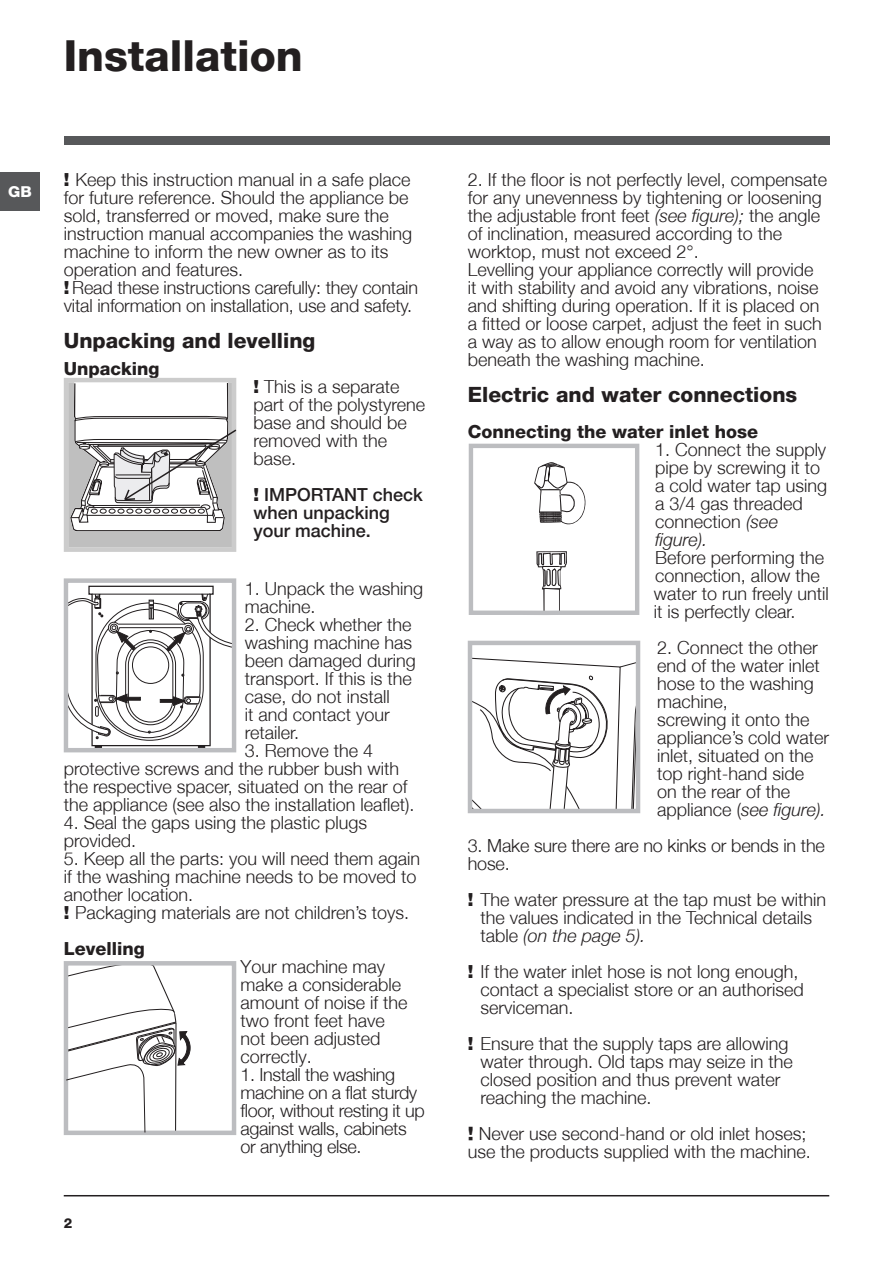
<style>
.page{position:relative;width:893px;height:1263px;background:#fff}
.page>*{position:absolute;margin:0;border:0;box-sizing:border-box;transform-origin:0 0}
.Titolo{font:800 42.75px "Helvetica Neue";color:#231f20}
.titoletto{font:800 21px "Helvetica Neue";color:#231f20}
.Corpo_testo{font:300 18px/18px "Helvetica Neue";color:#231f20}
.Corpo_testo-2{font:300 18px/18px "Helvetica Neue";letter-spacing:-.02em;color:#231f20}
.Titolo_3{font:800 18px "Helvetica Neue";color:#231f20}
.Corpo_testo-3{font:500 18px/18px "Helvetica Neue";color:#231f20}
.lingua_pag_destra{font:800 15px "Helvetica Neue";color:#fff;scale:1.05 1}
.numero_pagina_destra{font:800 13.5px "Helvetica Neue";color:#231f20}
.s1{font-weight:900}
.s2{font-style:italic}
.s3{font-family:"Helvetica";font-weight:900}
</style>
<div class="page">
<hr style="left:64px;top:1195px;width:765px;height:1px;background:#231f20">
<div style="left:0;top:172px;width:40px;height:38px;background:#57585a"></div>
<div style="left:64px;top:136px;width:765px;height:9px;background:#57585a"></div>
<svg style="left:469px;top:444px;width:170px;height:171px"></svg>
<div style="left:468px;top:641px;width:172px;height:172px;border:4px solid #bcbdc0"></div>
<svg style="left:469px;top:657px;width:171px;height:155px"></svg>
<div style="left:64px;top:961px;width:172px;height:174px;border:4px solid #bcbdc0"></div>
<svg style="left:65px;top:961px;width:126px;height:172px"></svg>
<div style="left:64px;top:378px;width:172px;height:174px;border:4px solid #ccc"></div>
<svg style="left:68px;top:382px;width:169px;height:170px"></svg>
<svg style="left:69px;top:585px;width:162px;height:162px"></svg>
<div style="left:64px;top:578px;width:172px;height:174px;border:4px solid #bcbdc0"></div>
<p class="Titolo" style="left:64px;top:30px;width:241px">Installation</p>
<p class="lingua_pag_destra" style="left:8px;top:183px;width:24px">GB</p>
<p class="Corpo_testo" style="left:64px;top:171px;width:350px"><span class="s1">!</span> Keep this instruction manual in a safe place for future reference. Should the appliance be sold, transferred or moved, make sure the instruction manual accompanies the washing machine to inform the new owner as to its operation and features.</p>
<p class="Corpo_testo" style="left:64px;top:279px;width:356px"><span class="s1">!</span> Read these instructions carefully: they contain vital information on installation, use and safety.</p>
<p class="titoletto" style="left:64px;top:328px;width:253px">Unpacking and levelling</p>
<p class="Titolo_3" style="left:64px;top:358px;width:97px">Unpacking</p>
<p class="Corpo_testo" style="left:253px;top:377px;width:173px"><span class="s1">!</span> This is a separate part of the polystyrene base and should be removed with the base.</p>
<p class="Corpo_testo-3" style="left:253px;top:485px;width:171px"><span class="s1">!</span> IMPORTANT check when unpacking your machine.</p>
<p class="Corpo_testo" style="left:245px;top:579px;width:180px">1. Unpack the washing machine.</p>
<p class="Corpo_testo" style="left:245px;top:615px;width:173px">2. Check whether the washing machine has been damaged during transport. If this is the case, do not install<br>it and contact your retailer.</p>
<p class="Corpo_testo" style="left:64px;top:741px;width:352px;text-indent:181px">3. Remove the 4 protective screws and the rubber bush with the respective spacer, situated on the rear of the appliance (see also the installation leaflet).</p>
<p class="Corpo_testo" style="left:64px;top:813px;width:305px">4. Seal the gaps using the plastic plugs provided.</p>
<p class="Corpo_testo" style="left:64px;top:849px;width:358px">5. Keep all the parts: you will need them again if the washing machine needs to be moved to another location.</p>
<p class="Corpo_testo" style="left:64px;top:903px;width:347px"><span class="s1">!</span> Packaging materials are not children’s toys.</p>
<p class="Titolo_3" style="left:64px;top:938px;width:82px">Levelling</p>
<p class="Corpo_testo" style="left:241px;top:957px;width:169px">Your machine may make a considerable amount of noise if the two front feet have not been adjusted correctly.</p>
<p class="Corpo_testo-2" style="left:241px;top:1065px;width:186px">1. Install the washing machine on a flat sturdy floor, without resting it up against walls, cabinets or anything else.</p>
<p class="numero_pagina_destra" style="left:64px;top:1215px;width:10px">2</p>
<p class="Corpo_testo" style="left:468px;top:170px;width:361px">2. If the floor is not perfectly level, compensate for any unevenness by tightening or loosening the adjustable front feet <span class="s2">(see figure);</span> the angle of inclination, measured according to the worktop, must not exceed 2°.</p>
<p class="Corpo_testo" style="left:468px;top:260px;width:356px">Levelling your appliance correctly will provide it with stability and avoid any vibrations, noise and shifting during operation. If it is placed on a fitted or loose carpet, adjust the feet in such a way as to allow enough room for ventilation beneath the washing machine.</p>
<p class="titoletto" style="left:468px;top:382px;width:331px">Electric and water connections</p>
<p class="Titolo_3" style="left:468px;top:421px;width:292px">Connecting the water inlet hose</p>
<p class="Corpo_testo" style="left:655px;top:440px;width:173px">1. Connect the supply pipe by screwing it to a cold water tap using a 3/4 gas threaded connection <span class="s2">(see figure).</span></p>
<p class="Corpo_testo" style="left:654px;top:548px;width:177px">Before performing the connection, allow the water to run freely until it is perfectly clear.</p>
<p class="Corpo_testo" style="left:657px;top:638px;width:164px">2. Connect the other end of the water inlet hose to the washing machine,</p>
<p class="Corpo_testo" style="left:657px;top:710px;width:173px">screwing it onto the appliance’s cold water inlet, situated on the top right-hand side<br>on the rear of the appliance (<span class="s2">see figure).</span></p>
<p class="Corpo_testo" style="left:468px;top:836px;width:359px">3. Make sure there are no kinks or bends in the hose.</p>
<p class="Corpo_testo" style="left:480px;top:890px;width:347px;text-indent:-13px"><span class="s1">!</span> The water pressure at the tap must be within the values indicated in the Technical details table <span class="s2">(on the page 5).</span></p>
<p class="Corpo_testo" style="left:480px;top:962px;width:325px;text-indent:-13px"><span class="s1">!</span> If the water inlet hose is not long enough, contact a specialist store or an authorised serviceman.</p>
<p class="Corpo_testo" style="left:480px;top:1034px;width:314px;text-indent:-13px"><span class="s1">!</span> Ensure that the supply taps are allowing water through. Old taps may seize in the closed position and thus prevent water reaching the machine.</p>
<p class="Corpo_testo" style="left:468px;top:1124px;width:345px"><span class="s3">!</span> Never use second-hand or old inlet hoses; use the products supplied with the machine.</p>
</div>
